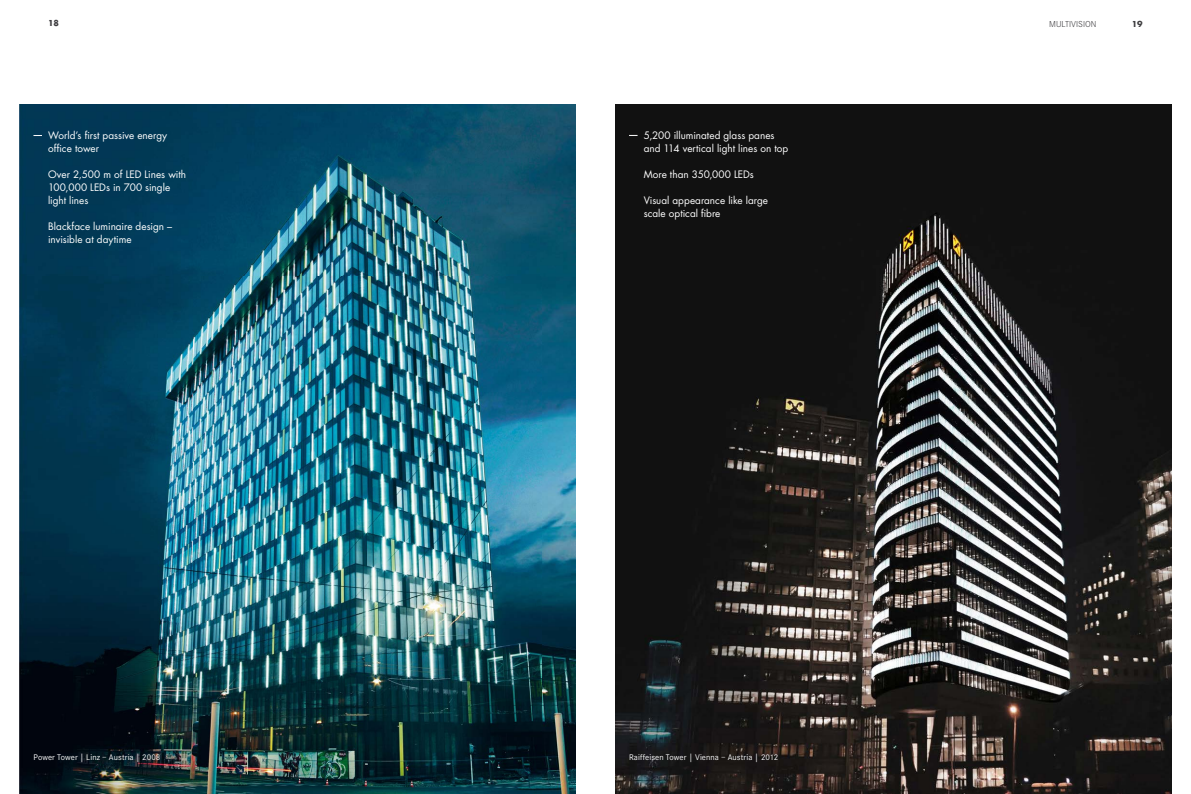
<style>
.page{position:relative;width:1191px;height:794px;background:#fff}
.page>*{position:absolute;margin:0;border:0;box-sizing:border-box;transform-origin:0 0}
.t1{font:10px/13px "Futura Std";color:#fff}
.t2{font:300 9px "Corporate S";color:#3e3d40}
.t3{font:8.5px "Corporate S";letter-spacing:.01em;color:#fff}
.t4{font:700 8px "Futura Std";color:#3e3d40}
</style>
<div class="page">
<img style="left:20px;top:105px;width:555px;height:689px">
<img style="left:615px;top:105px;width:556px;height:689px">
<p class="t4" style="left:48px;top:18px;width:12px">18</p>
<p class="t2" style="left:1049px;top:19px;width:49px">MULTIVISION</p>
<p class="t4" style="left:1131px;top:18px;width:12px">19</p>
<p class="t1" style="left:48px;top:129px;width:120px">World’s first passive energy office tower</p>
<p class="t1" style="left:48px;top:168px;width:139px">Over 2,500 m of LED Lines with<br>100,000 LEDs in 700 single light lines</p>
<p class="t1" style="left:48px;top:220px;width:126px">Blackface luminaire design – invisible at daytime</p>
<p class="t1" style="left:643px;top:129px;width:146px">5,200 illuminated glass panes and 114 vertical light lines on top</p>
<p class="t1" style="left:643px;top:168px;width:112px">More than 350,000 LEDs</p>
<p class="t1" style="left:643px;top:194px;width:126px">Visual appearance like large scale optical fibre</p>
<p class="t3" style="left:33px;top:752px;width:128px">Power Tower | Linz – Austria | 2008</p>
<p class="t3" style="left:629px;top:752px;width:151px">Raiffeisen Tower | Vienna – Austria | 2012</p>
</div>
